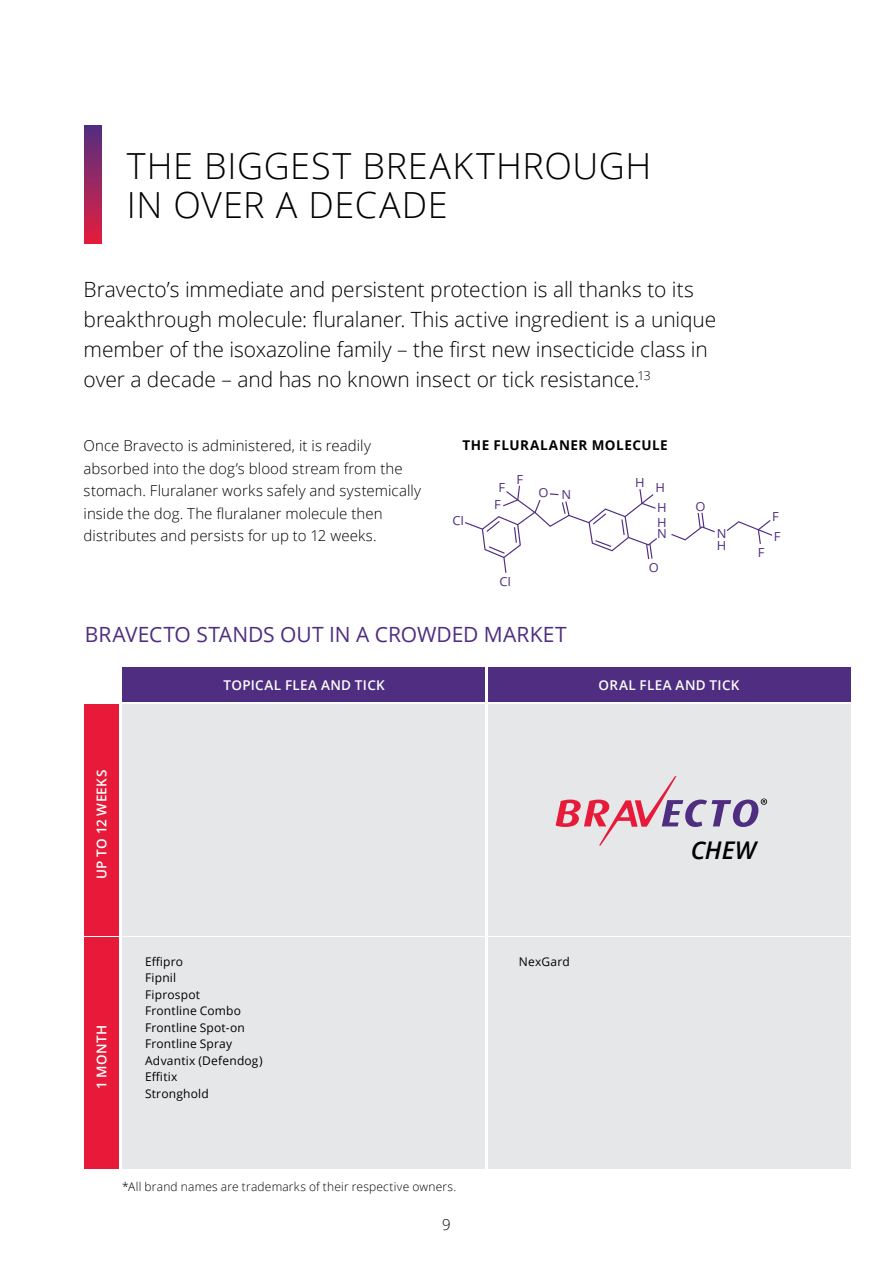
<style>
.page{position:relative;width:893px;height:1263px;background:#fff}
.page>*{position:absolute;margin:0;border:0;box-sizing:border-box;transform-origin:0 0}
.t1{font:300 36px/39px "Open Sans";letter-spacing:.015em;color:#000}
.t2{font:italic 600 24.3px "Open Sans";color:#000}
.t3{font:300 21px/30px "Open Sans";letter-spacing:-.005em;color:#000}
.t4{font:21px "Open Sans";color:#4f2d80}
.t5{font:300 15px/22.5px "Open Sans";letter-spacing:.005em;color:#000}
.t6{font:600 13.5px "Open Sans";letter-spacing:.025em;color:#fff}
.t7{font:700 13.5px "Open Sans";letter-spacing:.04em;color:#000}
.t8{font:12.6px/20.4px "Open Sans";color:#4f2d80}
.t9{font:12px/16.5px "Open Sans";letter-spacing:.015em;color:#000}
.t10{font:300 12px "Open Sans";letter-spacing:.015em;color:#000}
</style>
<div class="page">
<div style="left:84px;top:125px;width:17px;height:119px;background:linear-gradient(to bottom,#522f81,#e51e3d)"></div>
<svg style="left:671px;top:512px;width:44px;height:29px"></svg>
<svg style="left:726px;top:520px;width:47px;height:24px"></svg>
<svg style="left:465px;top:485px;width:192px;height:88px"></svg>
<div style="left:84px;top:704px;width:35px;height:232px;background:#e71b39"></div>
<div style="left:84px;top:937px;width:35px;height:232px;background:#e71b39"></div>
<div style="left:122px;top:938px;width:363px;height:231px;background:#e6e7e8"></div>
<div style="left:122px;top:704px;width:363px;height:231px;background:#e6e7e8"></div>
<div style="left:488px;top:938px;width:362px;height:231px;background:#e6e7e8"></div>
<div style="left:488px;top:704px;width:362px;height:231px;background:#e6e7e8"></div>
<div style="left:122px;top:667px;width:363px;height:35px;background:#4f2d80"></div>
<div style="left:488px;top:667px;width:362px;height:35px;background:#4f2d80"></div>
<svg style="left:556px;top:776px;width:211px;height:69px"></svg>
<h1 class="t1" style="left:127px;top:145px;width:526px">THE BIGGEST BREAKTHROUGH<br>IN OVER A DECADE</h1>
<p class="t3" style="left:84px;top:273px;width:634px">Bravecto’s immediate and persistent protection is all thanks to its breakthrough molecule: fluralaner. This active ingredient is a unique member of the isoxazoline family – the first new insecticide class in over a decade – and has no known insect or tick resistance.<sup>13</sup></p>
<p class="t5" style="left:84px;top:434px;width:339px">Once Bravecto is administered, it is readily absorbed into the dog’s blood stream from the stomach. Fluralaner works safely and systemically inside the dog. The fluralaner molecule then distributes and persists for up to 12 weeks.</p>
<p class="t7" style="left:463px;top:436px;width:207px">THE FLURALANER MOLECULE</p>
<p class="t8" style="left:517px;top:469px;width:8px">F</p>
<p class="t8" style="left:635px;top:473px;width:33px;line-height:22.5px;text-align:right">H H<br>H</p>
<p class="t8" style="left:657px;top:512px;width:11px">H</p>
<p class="t8" style="left:498px;top:477px;width:8px">F</p>
<p class="t8" style="left:538px;top:481px;width:12px">O</p>
<p class="t8" style="left:561px;top:484px;width:11px">N</p>
<p class="t8" style="left:494px;top:494px;width:8px">F</p>
<p class="t8" style="left:696px;top:496px;width:12px">O</p>
<p class="t8" style="left:452px;top:510px;width:13px">CI</p>
<p class="t8" style="left:657px;top:523px;width:11px">N</p>
<p class="t8" style="left:717px;top:523px;width:11px">N</p>
<p class="t8" style="left:717px;top:535px;width:11px">H</p>
<p class="t8" style="left:499px;top:571px;width:13px">CI</p>
<p class="t8" style="left:649px;top:557px;width:12px">O</p>
<p class="t4" style="left:85px;top:620px;width:483px">Bravecto stands out in a crowded market</p>
<p class="t6" style="left:224px;top:675px;width:163px">TOPICAL FLEA AND TICK</p>
<p class="t6" style="left:598px;top:675px;width:142px">ORAL FLEA AND TICK</p>
<p class="t8" style="left:758px;top:542px;width:8px">F</p>
<p class="t8" style="left:772px;top:506px;width:10px">F<br>F</p>
<p class="t6" style="left:92px;top:879px;width:109px;rotate:-90deg">UP TO 12 Weeks</p>
<p class="t6" style="left:92px;top:1089px;width:64px;rotate:-90deg">1 Month</p>
<p class="t9" style="left:145px;top:952px;width:119px">Effipro<br>Fipnil<br>Fiprospot<br>Frontline Combo<br>Frontline Spot-on<br>Frontline Spray<br>Advantix (Defendog)<br>Effitix<br>Stronghold</p>
<p class="t9" style="left:519px;top:953px;width:53px">N exGard</p>
<p class="t2" style="left:691px;top:833px;width:67px">CHEW</p>
<p class="t10" style="left:122px;top:1178px;width:336px">*All brand names are trademarks of their respective owners.</p>
<p class="t5" style="left:442px;top:1212px;width:10px">9</p>
</div>
